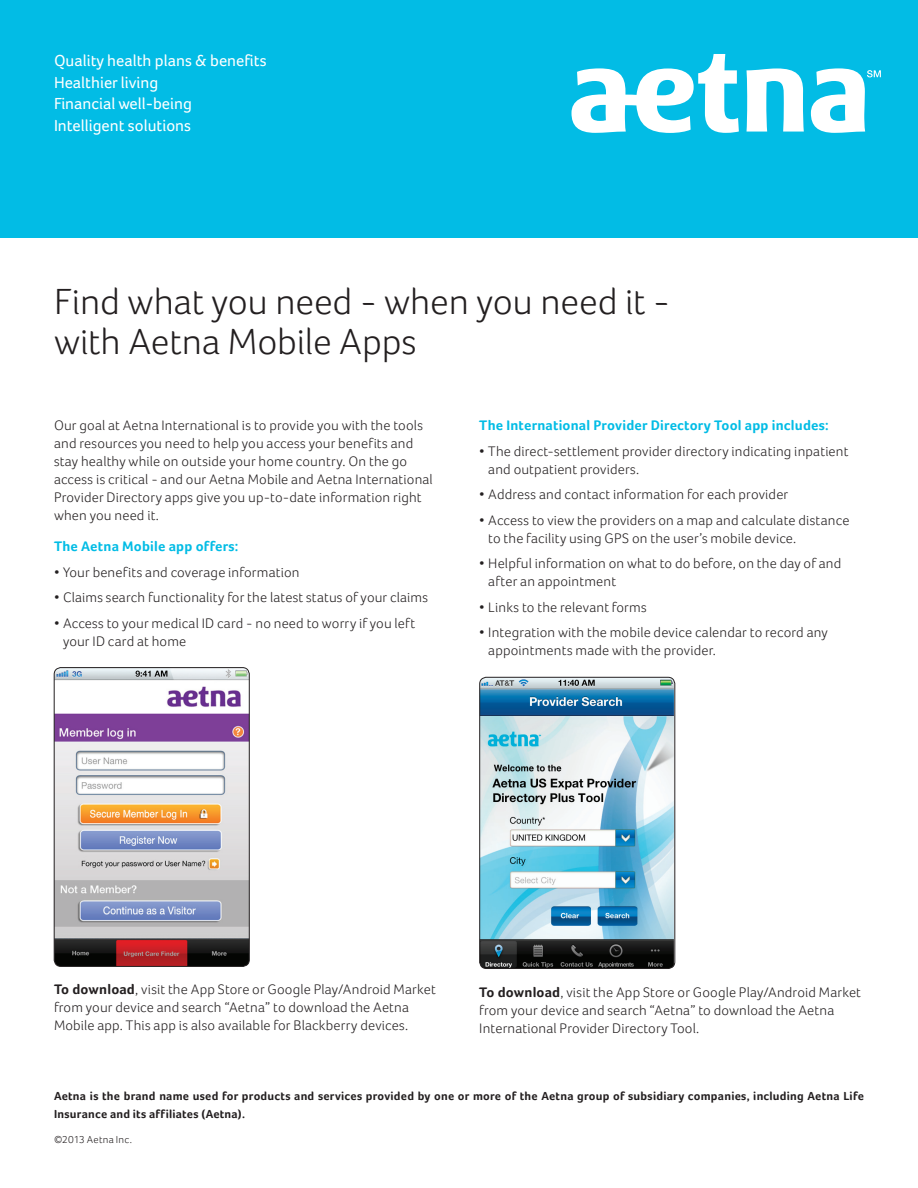
<style>
.page{position:relative;width:918px;height:1188px;background:#fff}
.page>*{position:absolute;margin:0;border:0;box-sizing:border-box;transform-origin:0 0}
.t1{font:300 37.5px/40.5px "Foco";letter-spacing:-.005em;color:#231f20}
.t2{font:16.5px/21.8px "Foco";color:#fff}
.t3{font:300 14.25px/18px "Foco";letter-spacing:.01em;color:#231f20}
.t4{font:700 14.25px "Foco";letter-spacing:.015em;color:#02bce5}
.t5{font:700 12px/18px "Foco";letter-spacing:.02em;color:#231f20}
.t6{font:300 10.5px "Foco";letter-spacing:.02em;color:#231f20}
.s1{font-weight:700}
</style>
<div class="page">
<div style="left:0;top:0;width:918px;height:238px;background:#02bce5"></div>
<svg style="left:572px;top:54px;width:309px;height:79px"></svg>
<img style="left:54px;top:668px;width:195px;height:298px">
<div style="left:54px;top:667px;width:195px;height:300px;border:1px solid #231f20;border-radius:7px"></div>
<img style="left:480px;top:677px;width:194px;height:292px">
<div style="left:480px;top:677px;width:195px;height:292px;border:1px solid #231f20;border-radius:7px"></div>
<p class="t2" style="left:54px;top:49px;width:214px">Quality health plans &amp; benefits<br>Healthier living<br>Financial well-being<br>Intelligent solutions</p>
<h1 class="t1" style="left:54px;top:281px;width:617px">Find what you need - when you need it - with Aetna Mobile Apps</h1>
<p class="t3" style="left:54px;top:416px;width:380px">Our goal at Aetna International is to provide you with the tools and resources you need to help you access your benefits and stay healthy while on outside your home country. On the go access is critical - and our Aetna Mobile and Aetna International Provider Directory apps give you up-to-date information right when you need it.</p>
<p class="t4" style="left:54px;top:538px;width:186px">The Aetna Mobile app offers:</p>
<p class="t3" style="left:54px;top:563px;width:247px">• Your benefits and coverage information</p>
<p class="t3" style="left:54px;top:588px;width:376px">• Claims search functionality for the latest status of your claims</p>
<p class="t3" style="left:63px;top:614px;width:354px;text-indent:-9px">• Access to your medical ID card - no need to worry if you left your ID card at home</p>
<p class="t4" style="left:479px;top:417px;width:351px">The International Provider Directory Tool app includes:</p>
<p class="t3" style="left:488px;top:442px;width:362px;text-indent:-9px">• The direct-settlement provider directory indicating inpatient and outpatient providers.</p>
<p class="t3" style="left:479px;top:485px;width:311px">• Address and contact information for each provider</p>
<p class="t3" style="left:488px;top:511px;width:363px;text-indent:-9px">• Access to view the providers on a map and calculate distance to the facility using GPS on the user’s mobile device.</p>
<p class="t3" style="left:488px;top:554px;width:355px;text-indent:-9px">• Helpful information on what to do before, on the day of and after an appointment</p>
<p class="t3" style="left:479px;top:598px;width:169px">• Links to the relevant forms</p>
<p class="t3" style="left:488px;top:624px;width:341px;text-indent:-9px">• Integration with the mobile device calendar to record any appointments made with the provider.</p>
<p class="t3" style="left:54px;top:981px;width:383px"><span class="s1">To download</span>, visit the App Store or Google Play/Android Market from your device and search “Aetna” to download the Aetna<br>Mobile app. This app is also available for Blackberry devices.</p>
<p class="t3" style="left:479px;top:984px;width:383px"><span class="s1">To download</span>, visit the App Store or Google Play/Android Market from your device and search “Aetna” to download the Aetna<br>International Provider Directory Tool.</p>
<p class="t5" style="left:54px;top:1087px;width:811px">Aetna is the brand name used for products and services provided by one or more of the Aetna group of subsidiary companies, including Aetna Life<br>Insurance and its affiliates (Aetna).</p>
<p class="t6" style="left:54px;top:1134px;width:80px">©2013 Aetna Inc.</p>
</div>
